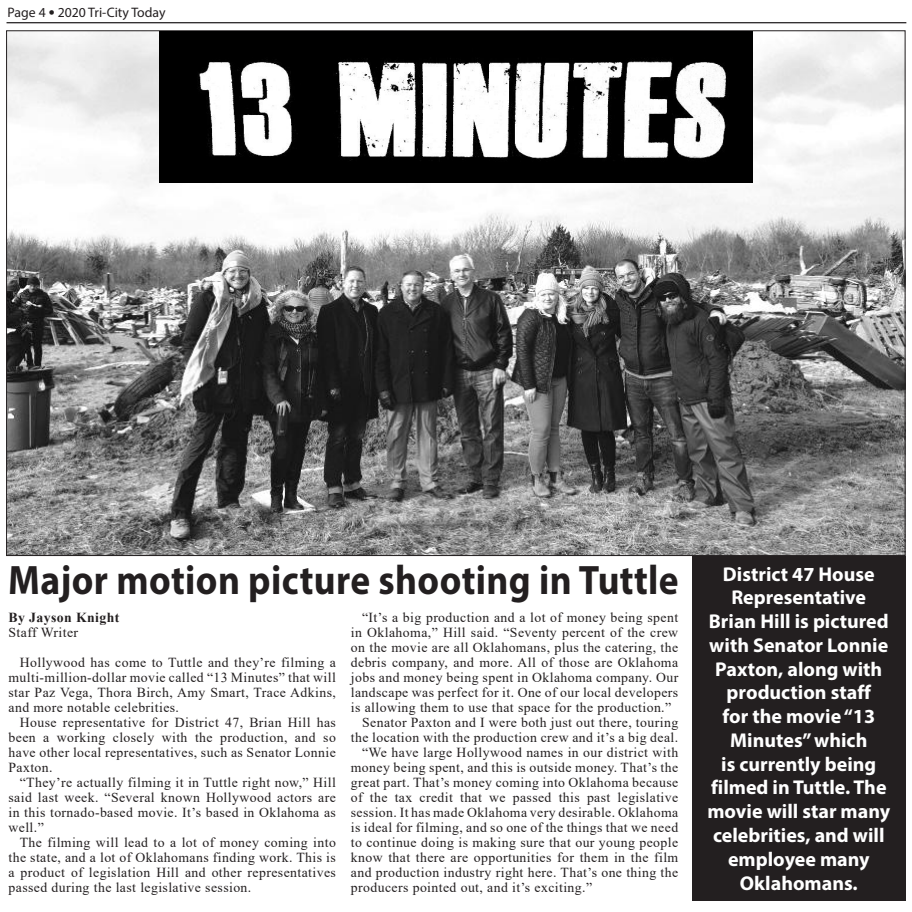
<style>
.page{position:relative;width:912px;height:912px;background:#fff}
.page>*{position:absolute;margin:0;border:0;box-sizing:border-box;transform-origin:0 0}
.t1{font:700 41.25px "Myriad Pro";letter-spacing:.01em;color:#231f20;scale:.91 1}
.t2{font:700 20px/23.8px "Myriad Pro";color:#fff;text-align:center}
.t3{font:13.75px/15px "Times New Roman";letter-spacing:.03em;color:#231f20;text-align:justify}
.t4{font:13.75px "Myriad Pro";color:#231f20}
.t5{font:700 13.75px "Times New Roman";letter-spacing:.03em;color:#231f20}
.s1{font-weight:700;font-size:17.5px}
</style>
<div class="page">
<hr style="left:7px;top:22px;width:899px;height:1px;background:#231f20">
<div style="left:692px;top:532px;width:213px;height:368px;background:#231f20"></div>
<img style="left:8px;top:32px;width:895px;height:521px">
<img style="left:159px;top:31px;width:593px;height:152px">
<p class="t4" style="left:8px;top:4px;width:159px">Page 4 <span class="s1">•</span> 2020 Tri-City Today</p>
<p class="t1" style="left:8px;top:553px;width:738px">Major motion picture shooting in Tuttle</p>
<p class="t2" style="left:707px;top:561px;width:184px">District 47 House<br>Representative<br>Brian Hill is pictured with Senator Lonnie<br>Paxton, along with production staff<br>for the movie “13<br>Minutes” which<br>is currently being filmed in Tuttle. The movie will star many celebrities, and will employee many<br>Oklahomans.</p>
<p class="t5" style="left:9px;top:607px;width:112px">By Jayson Knight</p>
<p class="t3" style="left:9px;top:624px;width:71px">Staff Writer</p>
<p class="t3" style="left:9px;top:654px;width:329px;text-indent:11px">Hollywood has come to Tuttle and they’re filming a multi-million-dollar movie called “13 Minutes” that will star Paz Vega, Thora Birch, Amy Smart, Trace Adkins, and more notable celebrities.</p>
<p class="t3" style="left:9px;top:714px;width:329px;text-indent:11px">House representative for District 47, Brian Hill has been a working closely with the production, and so have other local representatives, such as Senator Lonnie Paxton.</p>
<p class="t3" style="left:9px;top:774px;width:329px;text-indent:11px">“They’re actually filming it in Tuttle right now,” Hill said last week. “Several known Hollywood actors are in this tornado-based movie. It’s based in Oklahoma as well.”</p>
<p class="t3" style="left:9px;top:834px;width:329px;text-indent:11px">The filming will lead to a lot of money coming into the state, and a lot of Oklahomans finding work. This is a product of legislation Hill and other representatives passed during the last legislative session.</p>
<p class="t3" style="left:351px;top:609px;width:329px;text-indent:11px">“It’s a big production and a lot of money being spent in Oklahoma,” Hill said. “Seventy percent of the crew on the movie are all Oklahomans, plus the catering, the debris company, and more. All of those are Oklahoma jobs and money being spent in Oklahoma company. Our landscape was perfect for it. One of our local developers is allowing them to use that space for the production.”</p>
<p class="t3" style="left:351px;top:714px;width:329px;text-align:right">Senator Paxton and I were both just out there, touring the location with the production crew and it’s a big deal.</p>
<p class="t3" style="left:351px;top:744px;width:329px;text-indent:11px">“We have large Hollywood names in our district with money being spent, and this is outside money. That’s the great part. That’s money coming into Oklahoma because of the tax credit that we passed this past legislative session. It has made Oklahoma very desirable. Oklahoma is ideal for filming, and so one of the things that we need to continue doing is making sure that our young people know that there are opportunities for them in the film and production industry right here. That’s one thing the producers pointed out, and it’s exciting.”</p>
</div>
